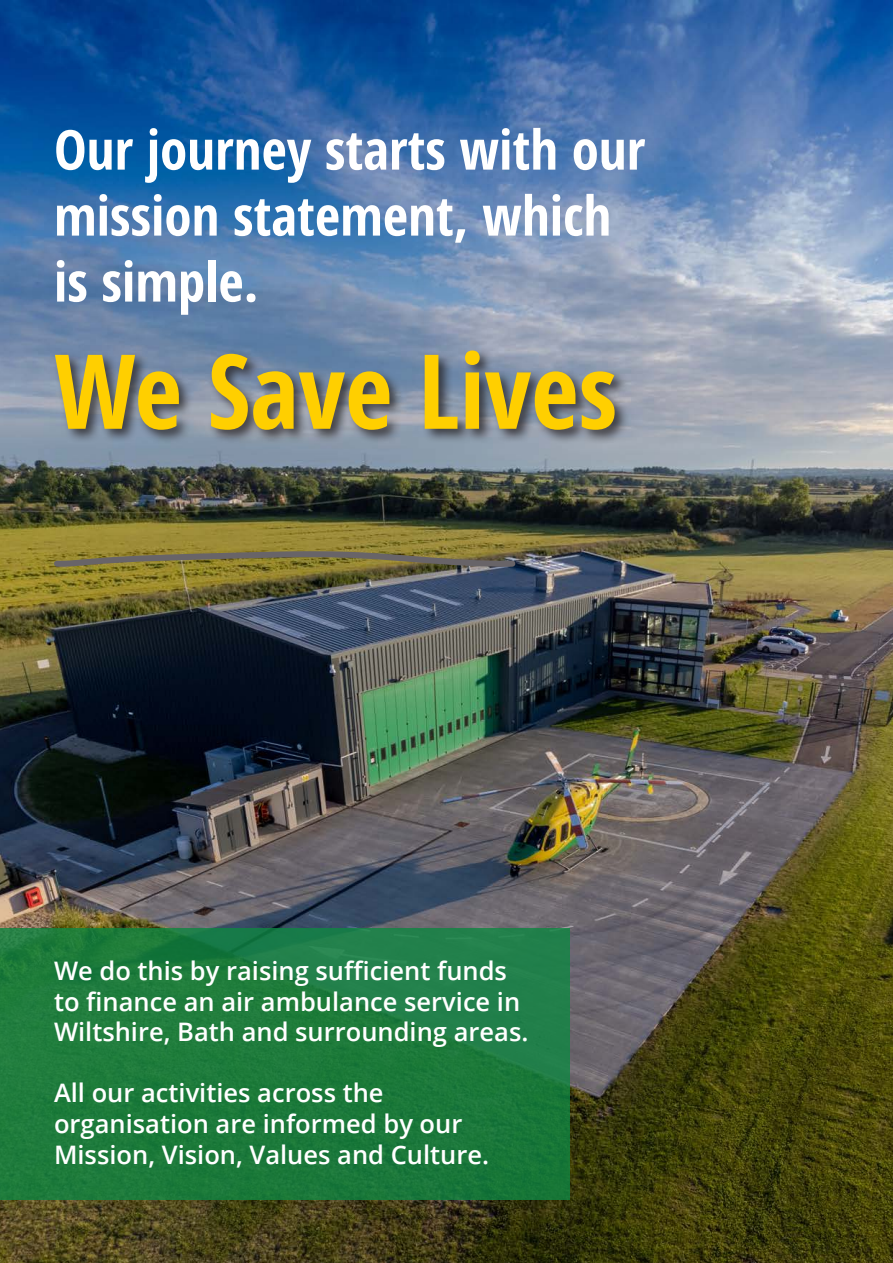
<style>
.page{position:relative;width:893px;height:1263px;background:#fff}
.page>*{position:absolute;margin:0;border:0;box-sizing:border-box;transform-origin:0 0}
.t1{font:700 condensed 103.5px "Open Sans";color:#ffcf00}
.t2{font:700 condensed 54.9px/66px "Open Sans";color:#fff}
.t3{font:600 25.5px/30.6px "Open Sans";color:#fff}
</style>
<div class="page">
<img style="left:0;top:0;width:893px;height:1263px">
<div style="left:0;top:928px;width:570px;height:271px;background:linear-gradient(to right,#1e7c3a,#1d7b42)"></div>
<div style="left:53px;top:348px;width:576px;height:97px;background:#231f20;opacity:.75"></div>
<svg style="left:51px;top:548px;width:467px;height:22px"></svg>
<p class="t2" style="left:54px;top:115px;width:593px">Our journey starts with our mission statement, which is simple.</p>
<p class="t1" style="left:54px;top:319px;width:565px">We Save Lives</p>
<p class="t3" style="left:54px;top:955px;width:476px">We do this by raising sufficient funds to finance an air ambulance service in<br>Wiltshire, Bath and surrounding areas.</p>
<p class="t3" style="left:54px;top:1077px;width:437px">All our activities across the organisation are informed by our<br>Mission, Vision, Values and Culture.</p>
</div>
